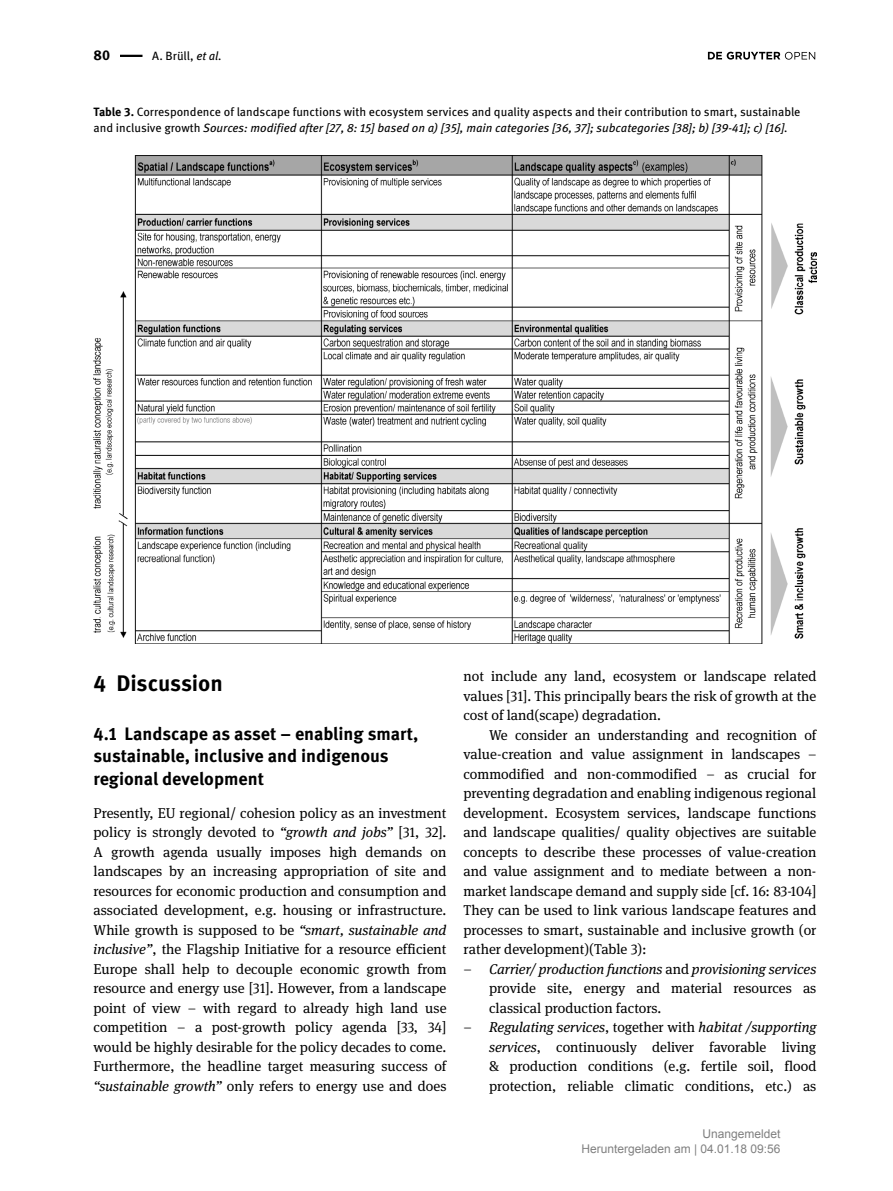
<style>
.page{position:relative;width:893px;height:1191px;background:#fff}
.page>*{position:absolute;margin:0;border:0;box-sizing:border-box;transform-origin:0 0}
.t1{font:700 22.5px "DG Meta Science";letter-spacing:-.005em;color:#000}
.t2{font:700 18px/22.5px "DG Meta Science";color:#000}
.t3{font:14.25px/19.5px "DG Meta Serif Science";color:#000;text-align:justify}
.t4{font:700 14.25px "DG Meta Science";color:#000}
.t5{font:12px/16.5px "DG Meta Science";color:#000}
.t6{font:12px/15px "Arial";color:#808080;text-align:right}
.s1{font-style:italic}
.s2{font-weight:700}
</style>
<div class="page">
<svg style="left:708px;top:52px;width:107px;height:8px"></svg>
<hr style="left:120px;top:55px;width:22px;height:2px;background:#000">
<img style="left:94px;top:156px;width:722px;height:487px">
<p class="t4" style="left:94px;top:44px;width:18px">80</p>
<p class="t5" style="left:152px;top:47px;width:71px">A. Brüll, <span class="s1">et al.</span></p>
<p class="t5" style="left:94px;top:103px;width:708px"><span class="s2">Table 3.</span> Correspondence of landscape functions with ecosystem services and quality aspects and their contribution to smart, sustainable and inclusive growth <span class="s1">Sources: modified after [27, 8: 15] based on a) [35], main categories [36, 37]; subcategories [38]; b) [39-41]; c) [16].</span></p>
<h1 class="t1" style="left:94px;top:665px;width:131px">4 Discussion</h1>
<p class="t2" style="left:94px;top:722px;width:327px">4.1 Landscape as asset – enabling smart, sustainable, inclusive and indigenous regional development</p>
<p class="t3" style="left:94px;top:803px;width:354px">Presently, EU regional/ cohesion policy as an investment policy is strongly devoted to <span class="s1">“growth and jobs”</span> [31, 32].<br>A growth agenda usually imposes high demands on landscapes by an increasing appropriation of site and resources for economic production and consumption and associated development, e.g. housing or infrastructure.<br>While growth is supposed to be <span class="s1">“smart, sustainable and inclusive”</span>, the Flagship Initiative for a resource efficient Europe shall help to decouple economic growth from resource and energy use [31]. However, from a landscape point of view – with regard to already high land use competition – a post-growth policy agenda [33, 34] would be highly desirable for the policy decades to come.<br>Furthermore, the headline target measuring success of <span class="s1">“sustainable growth”</span> only refers to energy use and does</p>
<p class="t3" style="left:463px;top:666px;width:354px">not include any land, ecosystem or landscape related values [31]. This principally bears the risk of growth at the cost of land(scape) degradation.</p>
<p class="t3" style="left:463px;top:725px;width:354px;text-indent:26px">We consider an understanding and recognition of value-creation and value assignment in landscapes – commodified and non-commodified – as crucial for preventing degradation and enabling indigenous regional development. Ecosystem services, landscape functions and landscape qualities/ quality objectives are suitable concepts to describe these processes of value-creation and value assignment and to mediate between a non&shy;market landscape demand and supply side [cf. 16: 83-104] They can be used to link various landscape features and processes to smart, sustainable and inclusive growth (or rather development)(Table 3):</p>
<p class="t3" style="left:489px;top:959px;width:329px;text-indent:-26px">– <span class="s1">Carrier/ production functions</span> and <span class="s1">provisioning services </span>provide site, energy and material resources as classical production factors.</p>
<p class="t3" style="left:489px;top:1017px;width:329px;text-indent:-26px">– <span class="s1">Regulating services</span>, together with <span class="s1">habitat /supporting services</span>, continuously deliver favorable living &amp; production conditions (e.g. fertile soil, flood protection, reliable climatic conditions, etc.) as</p>
<p class="t6" style="left:581px;top:1127px;width:201px">Unangemeldet<br>Heruntergeladen am | 04.01.18 09:56</p>
</div>
